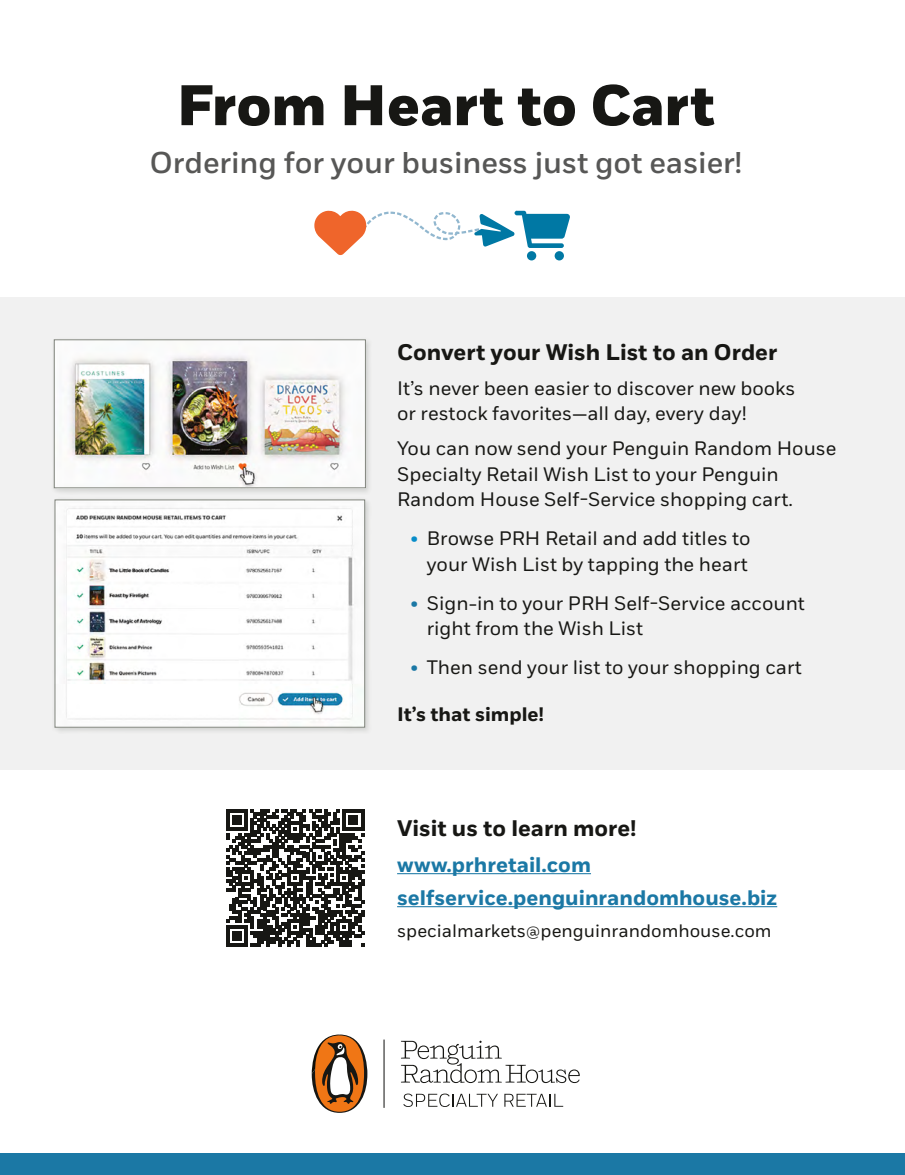
<style>
.page{position:relative;width:905px;height:1175px;background:#fff}
.page>*{position:absolute;margin:0;border:0;box-sizing:border-box;transform-origin:0 0}
.t1{font:800 57px "Fort";color:#171714}
.t2{font:500 30px "Fort";letter-spacing:-.005em;color:#575756}
.t3{font:700 22.5px "Fort";color:#171714}
.t4{font:700 21px/33px "Fort";color:#1b78a5}
.t5{font:19.5px/25.5px "Fort";color:#171714}
.t6{font:700 19.5px "Fort";color:#171714}
.t7{font:18px "Fort";color:#171714}
.s1{font-size:18px;color:#088dc9}
.s2{font-size:18px;color:#1b78a5}
</style>
<div class="page">
<div style="left:0;top:297px;width:904px;height:473px;background:#f1f1f1"></div>
<svg style="left:314px;top:211px;width:256px;height:49px"></svg>
<svg style="left:226px;top:809px;width:138px;height:137px"></svg>
<svg style="left:383px;top:1039px;width:196px;height:68px"></svg>
<svg style="left:312px;top:1034px;width:55px;height:78px"></svg>
<div style="left:0;top:1153px;width:904px;height:21px;background:#1b78a5"></div>
<hr style="left:397px;top:873px;width:194px;height:1px;background:#1b78a5">
<hr style="left:397px;top:906px;width:380px;height:1px;background:#1b78a5">
<div style="left:51px;top:337px;width:321px;height:158px;background:#484f46;opacity:.2"></div>
<img style="left:56px;top:341px;width:307px;height:145px">
<div style="left:54px;top:339px;width:311px;height:149px;border:1px solid #81857d"></div>
<div style="left:52px;top:497px;width:320px;height:237px;background:#484f46;opacity:.2"></div>
<img style="left:57px;top:501px;width:306px;height:224px">
<div style="left:55px;top:499px;width:310px;height:228px;border:1px solid #81857d"></div>
<h1 class="t1" style="left:177px;top:70px;width:539px">From Heart to Cart</h1>
<h2 class="t2" style="left:149px;top:145px;width:594px">Ordering for your business just got easier!</h2>
<p class="t3" style="left:397px;top:339px;width:382px">Convert your Wish List to an Order</p>
<p class="t5" style="left:397px;top:376px;width:400px">It’s never been easier to discover new books or restock favorites—all day, every day!</p>
<p class="t5" style="left:397px;top:436px;width:441px">You can now send your Penguin Random House<br>Specialty Retail Wish List to your Penguin<br>Random House Self-Service shopping cart.</p>
<p class="t5" style="left:410px;top:526px;width:341px;text-align:right"><span class="s1">•</span> Browse PRH Retail and add titles to your Wish List by tapping the heart</p>
<p class="t5" style="left:427px;top:590px;width:379px;text-indent:-16px"><span class="s2">•</span> Sign-in to your PRH Self-Service account right from the Wish List</p>
<p class="t5" style="left:410px;top:655px;width:393px"><span class="s2">•</span> Then send your list to your shopping cart</p>
<p class="t6" style="left:397px;top:702px;width:148px">It’s that simple!</p>
<p class="t3" style="left:397px;top:814px;width:240px">Visit us to learn more!</p>
<p class="t4" style="left:397px;top:848px;width:381px">www.prhretail.com selfservice.penguinrandomhouse.biz</p>
<p class="t7" style="left:397px;top:919px;width:376px">specialmarkets@penguinrandomhouse.com</p>
</div>
